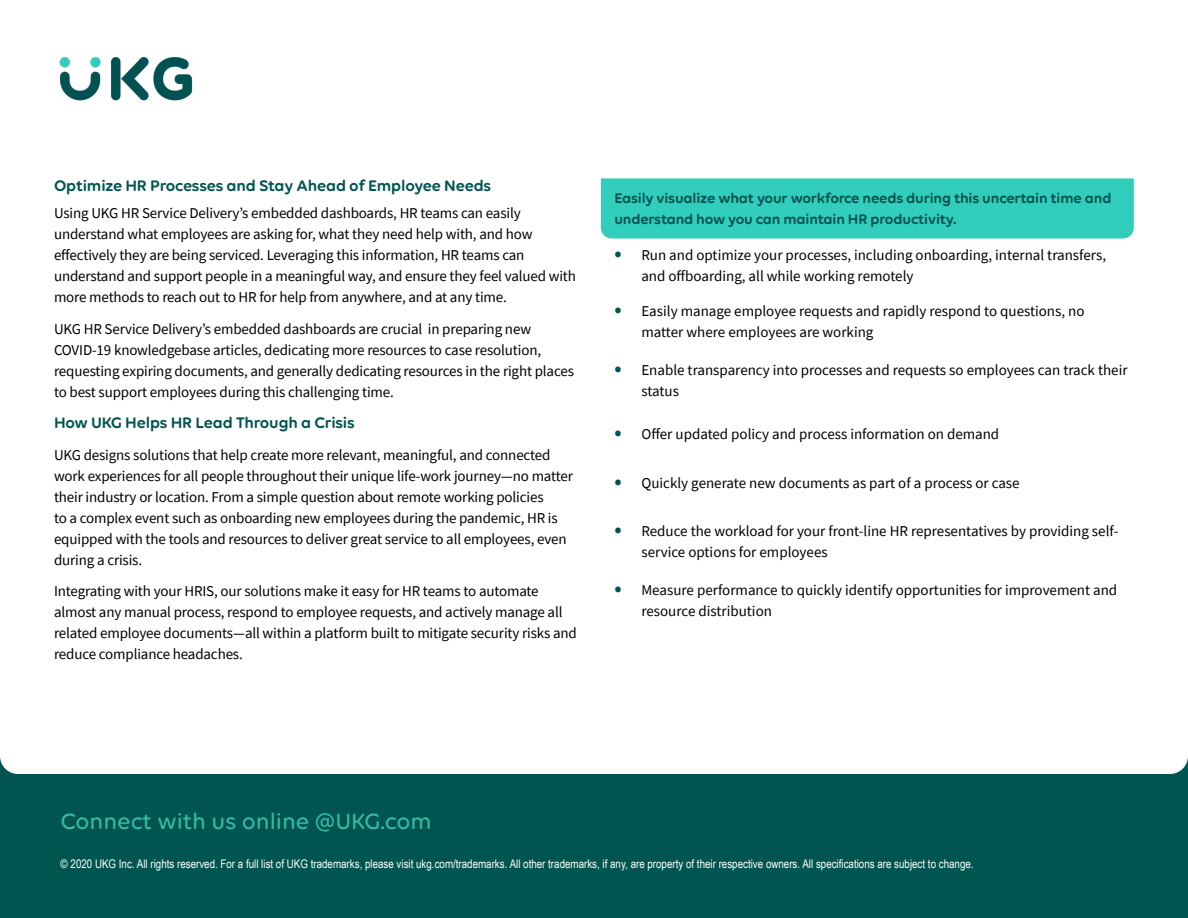
<style>
.page{position:relative;width:1188px;height:918px;background:#fff}
.page>*{position:absolute;margin:0;border:0;box-sizing:border-box;transform-origin:0 0}
.t1{font:500 23.85px "Volte Rounded";color:#36bba5}
.t2{font:600 16.5px "Volte Rounded";letter-spacing:-.01em;color:#005551}
.t3{font:15px/21px "Source Sans Pro";letter-spacing:-.01em;color:#000}
.t4{font:600 15px/21px "Volte Rounded";letter-spacing:-.01em;color:#005151}
.t5{font:11.85px "Arial Narrow";color:#fff}
.s1{font-weight:700;font-size:21px;color:#005551}
</style>
<div class="page">
<img style="left:59px;top:57px;width:134px;height:44px">
<div style="left:0;top:755px;width:1188px;height:163px;background:#005551"></div>
<div style="left:0;top:755px;width:1188px;height:19px;background:#fff"></div>
<div style="left:601px;top:178px;width:533px;height:60px;background:#30cebb"></div>
<p class="t2" style="left:54px;top:175px;width:439px">Optimize HR Processes and Stay Ahead of Employee Needs</p>
<p class="t3" style="left:54px;top:203px;width:524px">Using UKG HR Service Delivery’s embedded dashboards, HR teams can easily understand what employees are asking for, what they need help with, and how effectively they are being serviced. Leveraging this information, HR teams can understand and support people in a meaningful way, and ensure they feel valued with more methods to reach out to HR for help from anywhere, and at any time.</p>
<p class="t3" style="left:54px;top:318px;width:522px">UKG HR Service Delivery’s embedded dashboards are crucial in preparing new COVID-19 knowledgebase articles, dedicating more resources to case resolution, requesting expiring documents, and generally dedicating resources in the right places to best support employees during this challenging time.</p>
<p class="t2" style="left:54px;top:413px;width:302px">How UKG Helps HR Lead Through a Crisis</p>
<p class="t3" style="left:54px;top:444px;width:520px">UKG designs solutions that help create more relevant, meaningful, and connected work experiences for all people throughout their unique life-work journey—no matter their industry or location. From a simple question about remote working policies<br>to a complex event such as onboarding new employees during the pandemic, HR is equipped with the tools and resources to deliver great service to all employees, even during a crisis.</p>
<p class="t3" style="left:54px;top:581px;width:524px">Integrating with your HRIS, our solutions make it easy for HR teams to automate almost any manual process, respond to employee requests, and actively manage all related employee documents—all within a platform built to mitigate security risks and reduce compliance headaches.</p>
<p class="t4" style="left:614px;top:187px;width:499px">Easily visualize what your workforce needs during this uncertain time and understand how you can maintain HR productivity.</p>
<p class="t3" style="left:641px;top:244px;width:466px;text-indent:-27px"><span class="s1">•</span> Run and optimize your processes, including onboarding, internal transfers, and offboarding, all while working remotely</p>
<p class="t3" style="left:641px;top:301px;width:445px;text-indent:-27px"><span class="s1">•</span> Easily manage employee requests and rapidly respond to questions, no matter where employees are working</p>
<p class="t3" style="left:641px;top:360px;width:488px;text-indent:-27px"><span class="s1">•</span> Enable transparency into processes and requests so employees can track their status</p>
<p class="t3" style="left:614px;top:423px;width:386px"><span class="s1">•</span> Offer updated policy and process information on demand</p>
<p class="t3" style="left:614px;top:472px;width:407px"><span class="s1">•</span> Quickly generate new documents as part of a process or case</p>
<p class="t3" style="left:641px;top:520px;width:478px;text-indent:-27px"><span class="s1">•</span> Reduce the workload for your front-line HR representatives by providing self&shy;service options for employees</p>
<p class="t3" style="left:641px;top:580px;width:477px;text-indent:-27px"><span class="s1">•</span> Measure performance to quickly identify opportunities for improvement and resource distribution</p>
<h1 class="t1" style="left:61px;top:807px;width:373px">Connect with us online @UKG.com</h1>
<p class="t5" style="left:61px;top:855px;width:914px">© 2020 UKG Inc. All rights reserved. For a full list of UKG trademarks, please visit ukg.com/trademarks. All other trademarks, if any, are property of their respective owners. All specifications are subject to change.</p>
</div>
